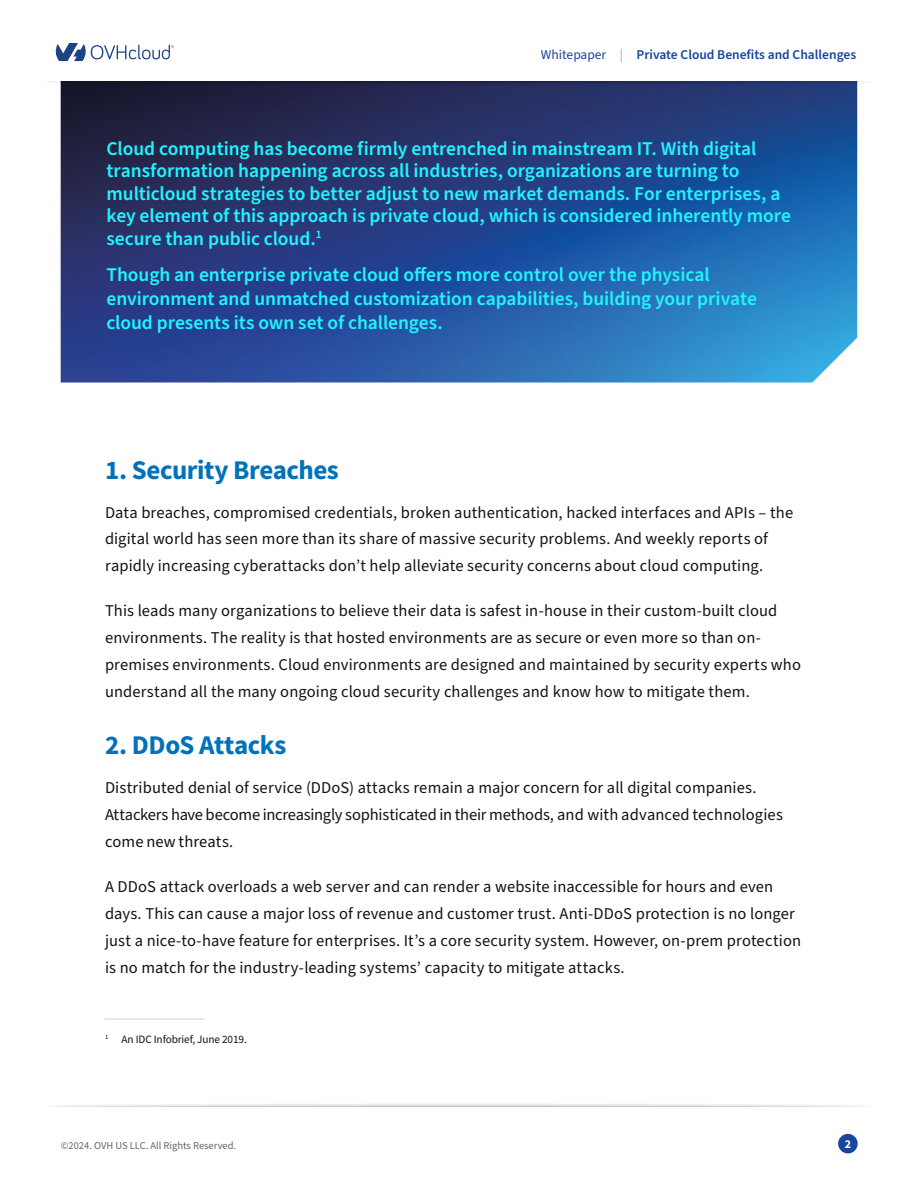
<style>
.page{position:relative;width:918px;height:1188px;background:#fff}
.page>*{position:absolute;margin:0;border:0;box-sizing:border-box;transform-origin:0 0}
.t1{font:700 27px "Source Sans Pro";letter-spacing:-.02em;color:#0072bc}
.t2{font:600 19.5px/22.5px "Source Sans Pro";letter-spacing:-.005em;color:#21f4ff}
.t3{font:16.5px/27px "Source Sans Pro";letter-spacing:.005em;color:#131313}
.t4{font:600 13.5px "Source Sans Pro";color:#17479e}
.t5{font:700 12px "Source Sans Pro";color:#fff}
.t6{font:11.25px "Source Sans Pro";letter-spacing:-.01em;color:#131313}
.t7{font:10.5px "Source Sans Pro";color:#666}
.s1{font-weight:400}
.s2{font-weight:400;color:#a7a7a7}
</style>
<div class="page">
<div style="left:838px;top:1134px;width:20px;height:19px;background:#17479e;border-radius:50%"></div>
<img style="left:61px;top:86px;width:796px;height:296px">
<hr style="left:105px;top:1019px;width:99px;height:1px;background:#cdcdcd">
<div style="left:42px;top:70px;width:835px;height:16px;background:#000;opacity:.75"></div>
<div style="left:20px;top:70px;width:879px;height:11px;background:#fff"></div>
<div style="left:42px;top:1102px;width:835px;height:16px;background:#000;opacity:.75"></div>
<div style="left:20px;top:1107px;width:879px;height:11px;background:#fff"></div>
<svg style="left:56px;top:43px;width:118px;height:18px"></svg>
<p class="t4" style="left:541px;top:45px;width:317px"><span class="s1">Whitepaper</span> <span class="s2">|</span> Private Cloud Benefits and Challenges</p>
<p class="t2" style="left:106px;top:138px;width:686px">Cloud computing has become firmly entrenched in mainstream IT. With digital transformation happening across all industries, organizations are turning to multicloud strategies to better adjust to new market demands. For enterprises, a key element of this approach is private cloud, which is considered inherently more secure than public cloud.<sup>1</sup></p>
<p class="t2" style="left:106px;top:263px;width:652px;line-height:24px">Though an enterprise private cloud offers more control over the physical environment and unmatched customization capabilities, building your private cloud presents its own set of challenges.</p>
<h1 class="t1" style="left:105px;top:451px;width:235px">1. Security Breaches</h1>
<p class="t3" style="left:105px;top:499px;width:690px">Data breaches, compromised credentials, broken authentication, hacked interfaces and APIs – the digital world has seen more than its share of massive security problems. And weekly reports of rapidly increasing cyberattacks don’t help alleviate security concerns about cloud computing.</p>
<p class="t3" style="left:105px;top:598px;width:698px">This leads many organizations to believe their data is safest in-house in their custom-built cloud environments. The reality is that hosted environments are as secure or even more so than on&shy;premises environments. Cloud environments are designed and maintained by security experts who understand all the many ongoing cloud security challenges and know how to mitigate them.</p>
<h1 class="t1" style="left:105px;top:727px;width:183px">2. DDoS Attacks</h1>
<p class="t3" style="left:105px;top:774px;width:679px">Distributed denial of service (DDoS) attacks remain a major concern for all digital companies.<br>Attackers have become increasingly sophisticated in their methods, and with advanced technologies come new threats.</p>
<p class="t3" style="left:105px;top:873px;width:698px">A DDoS attack overloads a web server and can render a website inaccessible for hours and even days. This can cause a major loss of revenue and customer trust. Anti-DDoS protection is no longer just a nice-to-have feature for enterprises. It’s a core security system. However, on-prem protection is no match for the industry-leading systems’ capacity to mitigate attacks.</p>
<p class="t6" style="left:105px;top:1031px;width:143px"><sup>1</sup> An IDC Infobrief, June 2019.</p>
<p class="t7" style="left:61px;top:1139px;width:177px">©2024. OVH US LLC. All Rights Reserved.</p>
<p class="t5" style="left:845px;top:1136px;width:8px">2</p>
</div>
